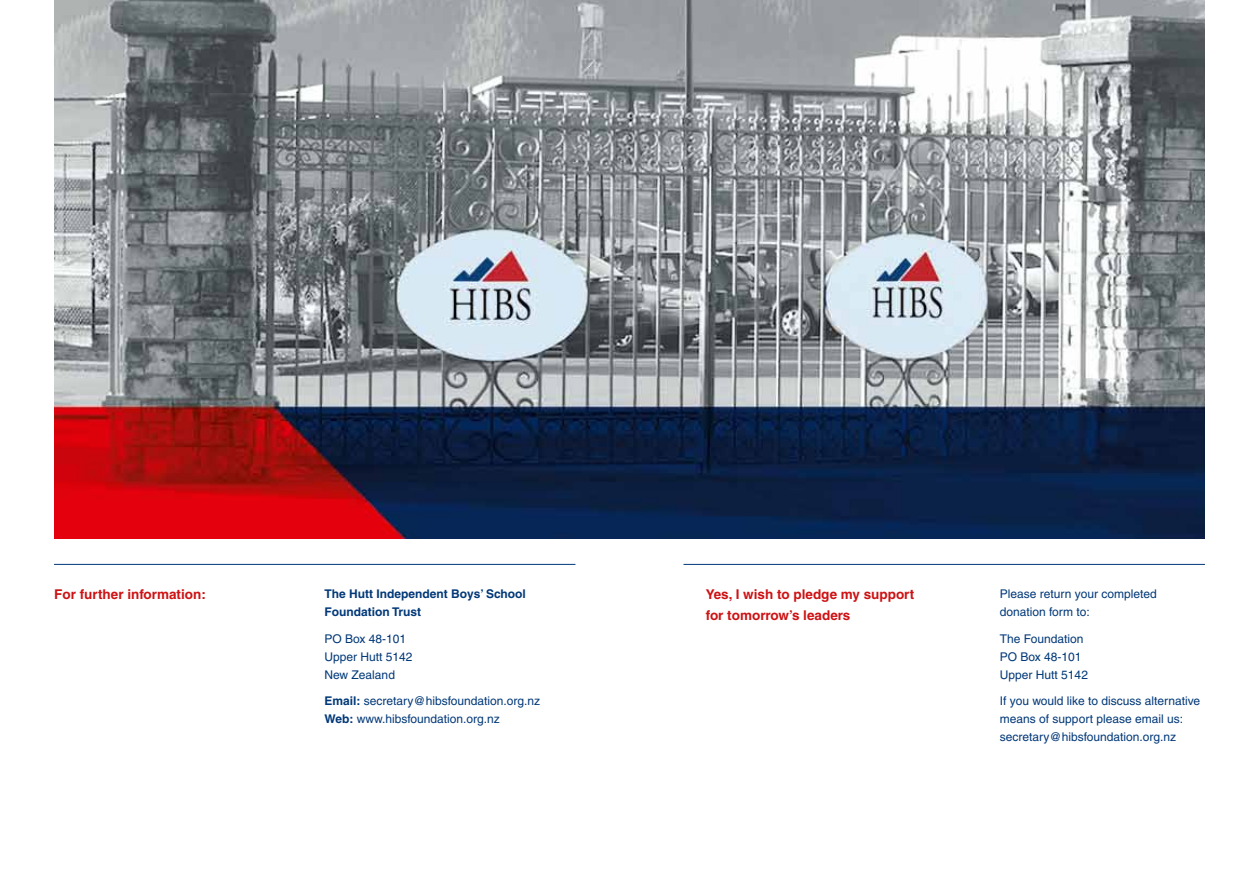
<style>
.page{position:relative;width:1259px;height:893px;background:#fff}
.page>*{position:absolute;margin:0;border:0;box-sizing:border-box;transform-origin:0 0}
.t1{font:700 13.5px/21px "Helvetica";color:#cd1214}
.t2{font:12px/18px "Helvetica";color:#003878}
.t3{font:700 12px/18px "Helvetica";color:#003878}
.s1{font-weight:700}
</style>
<div class="page">
<img style="left:54px;top:0;width:1151px;height:539px">
<hr style="left:54px;top:564px;width:521px;height:1px;background:#003878">
<hr style="left:683px;top:564px;width:522px;height:1px;background:#003878">
<p class="t3" style="left:324px;top:585px;width:203px">The Hutt Independent Boys’ School<br>Foundation Trust</p>
<p class="t2" style="left:324px;top:629px;width:90px">PO Box 48-101<br>Upper Hutt 5142<br>New Zealand</p>
<p class="t2" style="left:324px;top:692px;width:217px"><span class="s1">Email:</span> secretary@hibsfoundation.org.nz<br><span class="s1">Web:</span> www.hibsfoundation.org.nz</p>
<p class="t1" style="left:54px;top:584px;width:153px">For further information:</p>
<p class="t1" style="left:706px;top:584px;width:210px">Yes, I wish to pledge my support for tomorrow’s leaders</p>
<p class="t2" style="left:1000px;top:585px;width:158px">Please return your completed donation form to:</p>
<p class="t2" style="left:1000px;top:629px;width:90px">The Foundation<br>PO Box 48-101<br>Upper Hutt 5142</p>
<p class="t2" style="left:1000px;top:692px;width:202px">If you would like to discuss alternative means of support please email us: secretary@hibsfoundation.org.nz</p>
</div>
